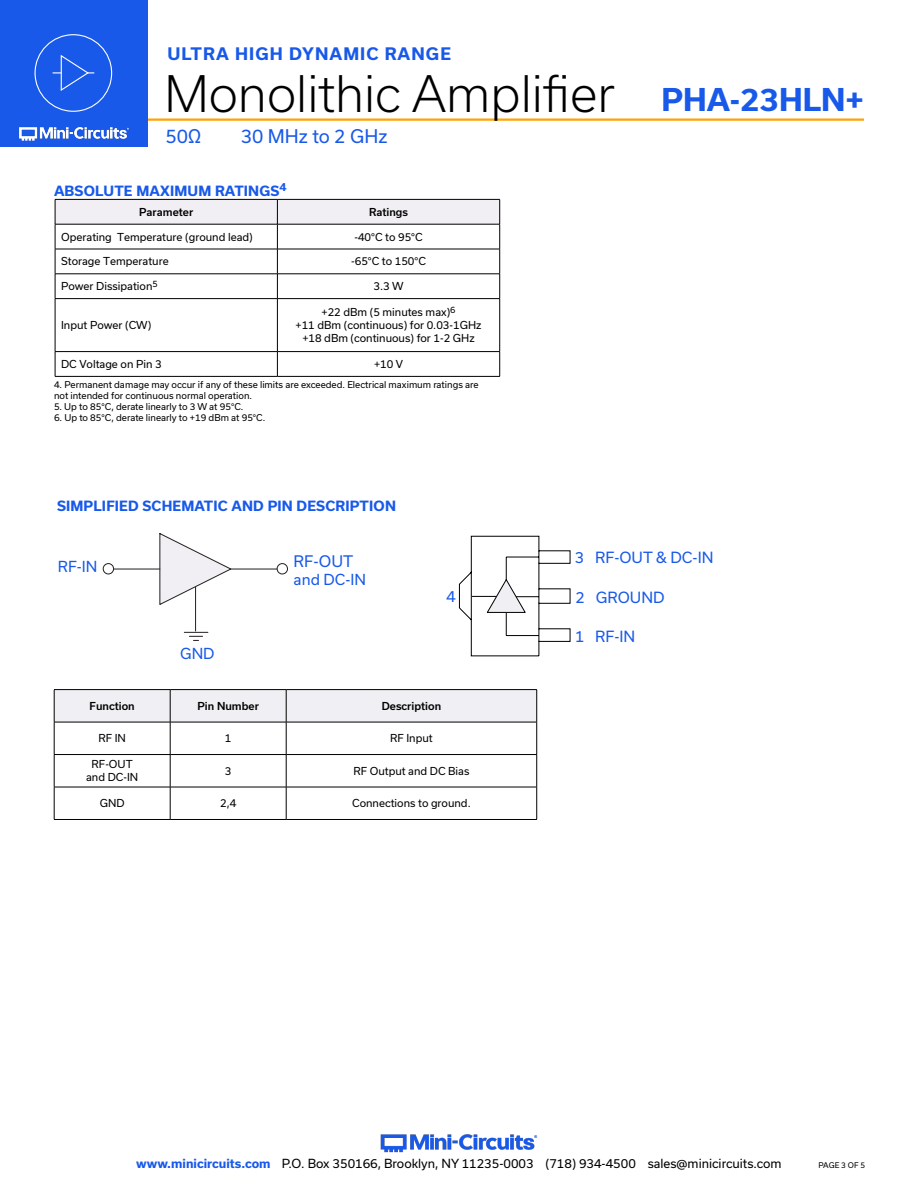
<style>
.page{position:relative;width:918px;height:1188px;background:#fff}
.page>*{position:absolute;margin:0;border:0;box-sizing:border-box;transform-origin:0 0}
.t1{font:300 48px "Usual";color:#000}
.t2{font:700 30px "Usual";color:#1859ea}
.t3{font:18px "Usual";color:#1859ea}
.t4{font:700 16.5px "Usual";letter-spacing:.065em;color:#1859ea}
.t5{font:15.3px "Usual";color:#1859ea}
.t6{font:14.7px "Usual";color:#1859ea}
.t7{font:14.55px "Usual";color:#1859ea}
.Blue_Headers{font:700 13.5px "Usual";letter-spacing:.015em;color:#1859ea}
.t8{font:12px "Usual";color:#000}
.Table_Body_Center{font:10.5px "Usual";color:#000}
.Table_Body_Left_Justified{font:10.5px "Usual";color:#000}
.Table_Header_Center{font:500 10.5px "Usual";color:#000}
.Notes{font:9px/10.8px "Usual";color:#000}
.t9{font:7.5px "Usual";color:#000}
.s1{font-weight:700;color:#1859ea}
</style>
<div class="page">
<hr style="left:129px;top:118px;width:735px;height:3px;background:#ffa300">
<div style="left:0;top:0;width:147px;height:147px;background:#1859ea"></div>
<hr style="left:917px;top:0;width:1px;height:147px;background:#1859ea">
<img style="left:19px;top:126px;width:110px;height:15px">
<div style="left:35px;top:34px;width:77px;height:78px;border:1px solid #fff;border-radius:50%"></div>
<svg style="left:53px;top:55px;width:41px;height:36px"></svg>
<img style="left:380px;top:1134px;width:158px;height:19px">
<svg style="left:55px;top:199px;width:445px;height:99px"></svg>
<hr style="left:55px;top:298px;width:222px;height:1px;background:#000">
<hr style="left:55px;top:299px;width:1px;height:52px;background:#000">
<hr style="left:277px;top:298px;width:223px;height:1px;background:#000">
<hr style="left:277px;top:299px;width:1px;height:52px;background:#000">
<hr style="left:499px;top:299px;width:1px;height:52px;background:#000">
<hr style="left:55px;top:351px;width:222px;height:1px;background:#000">
<svg style="left:55px;top:352px;width:1px;height:24px"></svg>
<hr style="left:277px;top:351px;width:223px;height:1px;background:#000">
<svg style="left:277px;top:352px;width:1px;height:24px"></svg>
<svg style="left:499px;top:352px;width:1px;height:24px"></svg>
<hr style="left:55px;top:376px;width:222px;height:1px;background:#000">
<hr style="left:277px;top:376px;width:223px;height:1px;background:#000">
<hr style="left:231px;top:569px;width:46px;height:1px;background:#231f20">
<svg style="left:159px;top:533px;width:74px;height:73px"></svg>
<hr style="left:113px;top:569px;width:47px;height:1px;background:#231f20">
<svg style="left:184px;top:632px;width:24px;height:9px"></svg>
<div style="left:103px;top:563px;width:11px;height:12px;border:1px solid #231f20;border-radius:50%"></div>
<hr style="left:195px;top:587px;width:1px;height:44px;background:#231f20">
<div style="left:276px;top:563px;width:12px;height:12px;border:1px solid #231f20;border-radius:50%"></div>
<svg style="left:459px;top:536px;width:112px;height:120px"></svg>
<div style="left:55px;top:690px;width:481px;height:32px;background:#efeff4"></div>
<hr style="left:54px;top:689px;width:116px;height:1px;background:#000">
<hr style="left:54px;top:690px;width:1px;height:32px;background:#000">
<hr style="left:170px;top:689px;width:116px;height:1px;background:#000">
<hr style="left:170px;top:690px;width:1px;height:32px;background:#000">
<hr style="left:286px;top:689px;width:251px;height:1px;background:#000">
<hr style="left:286px;top:690px;width:1px;height:32px;background:#000">
<hr style="left:536px;top:690px;width:1px;height:32px;background:#000">
<hr style="left:54px;top:722px;width:116px;height:1px;background:#000">
<hr style="left:54px;top:722px;width:1px;height:32px;background:#000">
<hr style="left:170px;top:722px;width:116px;height:1px;background:#000">
<hr style="left:170px;top:722px;width:1px;height:32px;background:#000">
<hr style="left:286px;top:722px;width:251px;height:1px;background:#000">
<hr style="left:286px;top:722px;width:1px;height:32px;background:#000">
<hr style="left:536px;top:722px;width:1px;height:32px;background:#000">
<hr style="left:54px;top:754px;width:116px;height:1px;background:#000">
<hr style="left:54px;top:755px;width:1px;height:32px;background:#000">
<hr style="left:170px;top:754px;width:116px;height:1px;background:#000">
<hr style="left:170px;top:755px;width:1px;height:32px;background:#000">
<hr style="left:286px;top:754px;width:251px;height:1px;background:#000">
<hr style="left:286px;top:755px;width:1px;height:32px;background:#000">
<hr style="left:536px;top:755px;width:1px;height:32px;background:#000">
<hr style="left:54px;top:787px;width:116px;height:1px;background:#000">
<hr style="left:54px;top:787px;width:1px;height:32px;background:#000">
<hr style="left:170px;top:787px;width:116px;height:1px;background:#000">
<hr style="left:170px;top:787px;width:1px;height:32px;background:#000">
<hr style="left:286px;top:787px;width:251px;height:1px;background:#000">
<hr style="left:286px;top:787px;width:1px;height:32px;background:#000">
<hr style="left:536px;top:787px;width:1px;height:32px;background:#000">
<hr style="left:54px;top:819px;width:116px;height:1px;background:#000">
<hr style="left:170px;top:819px;width:116px;height:1px;background:#000">
<hr style="left:286px;top:819px;width:251px;height:1px;background:#000">
<h3 class="t4" style="left:167px;top:45px;width:285px">ULTRA HIGH DYNAMIC RANGE</h3>
<h1 class="t1" style="left:164px;top:66px;width:452px">Monolithic Amplifier</h1>
<h3 class="t3" style="left:166px;top:126px;width:37px">50Ω</h3>
<h3 class="t3" style="left:241px;top:126px;width:148px">30 MHz to 2 GHz</h3>
<p class="Blue_Headers" style="left:54px;top:183px;width:234px">ABSOLUTE MAXIMUM RATINGS<sup>4</sup></p>
<p class="Table_Header_Center" style="left:139px;top:206px;width:56px">Parameter</p>
<p class="Table_Header_Center" style="left:369px;top:206px;width:41px">Ratings</p>
<p class="Table_Body_Left_Justified" style="left:61px;top:231px;width:193px">Operating Temperature (ground lead)</p>
<p class="Table_Body_Center" style="left:354px;top:231px;width:70px">-40°C to 95°C</p>
<p class="Table_Body_Left_Justified" style="left:61px;top:255px;width:109px">Storage Temperature</p>
<p class="Table_Body_Center" style="left:351px;top:255px;width:76px">-65°C to 150°C</p>
<p class="Table_Body_Left_Justified" style="left:61px;top:280px;width:98px">Power Dissipation<sup>5</sup></p>
<p class="Table_Body_Center" style="left:373px;top:280px;width:32px">3.3 W</p>
<p class="Table_Body_Left_Justified" style="left:61px;top:319px;width:92px">Input Power (CW)</p>
<p class="Table_Body_Center" style="left:322px;top:306px;width:136px">+22 dBm (5 minutes max)<sup>6</sup></p>
<p class="Table_Body_Center" style="left:296px;top:319px;width:187px">+11 dBm (continuous) for 0.03-1GHz</p>
<p class="Table_Body_Center" style="left:302px;top:332px;width:174px">+18 dBm (continuous) for 1-2 GHz</p>
<p class="Table_Body_Left_Justified" style="left:61px;top:358px;width:102px">DC Voltage on Pin 3</p>
<p class="Table_Body_Center" style="left:374px;top:358px;width:31px">+10 V</p>
<p class="Notes" style="left:54px;top:380px;width:426px">4. Permanent damage may occur if any of these limits are exceeded. Electrical maximum ratings are not intended for continuous normal operation.</p>
<p class="Notes" style="left:54px;top:401px;width:191px">5. Up to 85°C, derate linearly to 3 W at 95°C.</p>
<p class="Notes" style="left:54px;top:412px;width:213px">6. Up to 85°C, derate linearly to +19 dBm at 95°C.</p>
<p class="Blue_Headers" style="left:57px;top:498px;width:340px">SIMPLIFIED SCHEMATIC AND PIN DESCRIPTION</p>
<h2 class="t2" style="left:662px;top:83px;width:204px">PHA-23HLN+</h2>
<p class="t7" style="left:58px;top:558px;width:41px">RF-IN</p>
<p class="t5" style="left:294px;top:552px;width:61px">RF-OUT</p>
<p class="t7" style="left:294px;top:571px;width:74px">and DC-IN</p>
<p class="t7" style="left:180px;top:645px;width:36px">GND</p>
<p class="t6" style="left:446px;top:588px;width:11px">4</p>
<p class="Table_Header_Center" style="left:90px;top:700px;width:47px">Function</p>
<p class="Table_Header_Center" style="left:197px;top:700px;width:63px">Pin Number</p>
<p class="Table_Header_Center" style="left:382px;top:700px;width:61px">Description</p>
<p class="Table_Body_Center" style="left:98px;top:732px;width:29px">RF IN</p>
<p class="Table_Body_Center" style="left:225px;top:732px;width:8px">1</p>
<p class="Table_Body_Center" style="left:390px;top:732px;width:44px">RF Input</p>
<p class="Table_Body_Center" style="left:92px;top:758px;width:43px">RF-OUT</p>
<p class="Table_Body_Center" style="left:86px;top:771px;width:54px">and DC-IN</p>
<p class="Table_Body_Center" style="left:225px;top:765px;width:8px">3</p>
<p class="Table_Body_Center" style="left:353px;top:765px;width:118px">RF Output and DC Bias</p>
<p class="Table_Body_Center" style="left:100px;top:797px;width:26px">GND</p>
<p class="Table_Body_Center" style="left:220px;top:797px;width:18px">2,4</p>
<p class="Table_Body_Center" style="left:352px;top:797px;width:120px">Connections to ground.</p>
<p class="t6" style="left:575px;top:549px;width:140px">3 RF-OUT &amp; DC-IN</p>
<p class="t6" style="left:576px;top:589px;width:91px">2 GROUND</p>
<p class="t6" style="left:575px;top:628px;width:62px">1 RF-IN</p>
<h3 class="t8" style="left:136px;top:1157px;width:647px"><span class="s1">www.minicircuits.com</span> P.O. Box 350166, Brooklyn, NY 11235-0003 (718) 934-4500 sales@minicircuits.com</h3>
<p class="t9" style="left:819px;top:1161px;width:48px">PAGE 3 OF 5</p>
</div>
